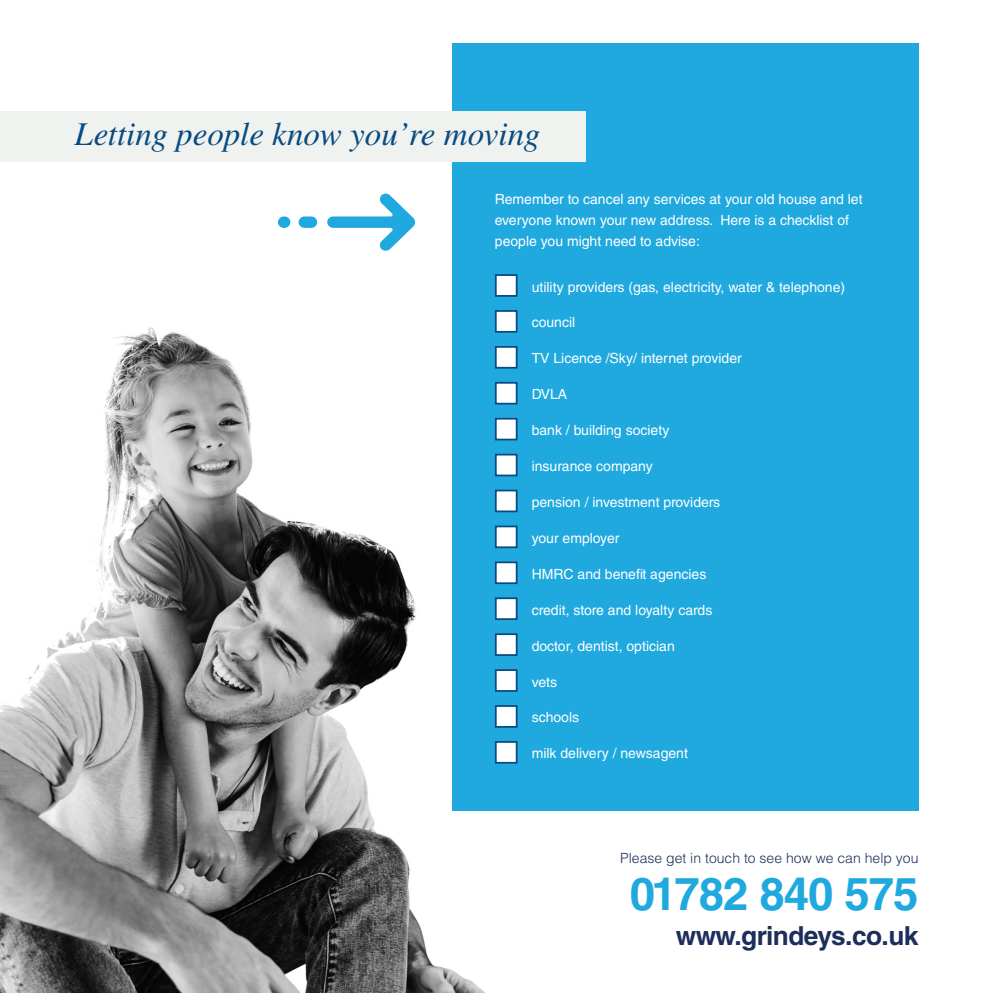
<style>
.page{position:relative;width:993px;height:993px;background:#fff}
.page>*{position:absolute;margin:0;border:0;box-sizing:border-box;transform-origin:0 0}
.t1{font:700 45.5px "Helvetica LT Std";letter-spacing:-.02em;color:#1fa9df}
.t2{font:italic 33.07px "Foundation Roman";color:#084a81}
.t3{font:700 26.25px "Helvetica LT Std";letter-spacing:-.02em;color:#1e2e5b}
.t4{font:14px/21px "Helvetica LT Std";color:#fff}
.t5{font:300 14px "Helvetica LT Std";color:#1e2e5b}
</style>
<div class="page">
<div style="left:452px;top:43px;width:466px;height:768px;background:#1fa9df"></div>
<div style="left:494px;top:274px;width:23px;height:23px;background:#fff;border:2px solid #084a81"></div>
<div style="left:494px;top:310px;width:23px;height:22px;background:#fff;border:2px solid #084a81"></div>
<div style="left:494px;top:346px;width:23px;height:22px;background:#fff;border:2px solid #084a81"></div>
<div style="left:494px;top:382px;width:23px;height:22px;background:#fff;border:2px solid #084a81"></div>
<div style="left:494px;top:417px;width:23px;height:23px;background:#fff;border:2px solid #084a81"></div>
<div style="left:494px;top:453px;width:23px;height:23px;background:#fff;border:2px solid #084a81"></div>
<div style="left:494px;top:489px;width:23px;height:23px;background:#fff;border:2px solid #084a81"></div>
<div style="left:494px;top:525px;width:23px;height:23px;background:#fff;border:2px solid #084a81"></div>
<div style="left:494px;top:561px;width:23px;height:23px;background:#fff;border:2px solid #084a81"></div>
<div style="left:494px;top:597px;width:23px;height:22px;background:#fff;border:2px solid #084a81"></div>
<div style="left:494px;top:633px;width:23px;height:22px;background:#fff;border:2px solid #084a81"></div>
<div style="left:494px;top:669px;width:23px;height:22px;background:#fff;border:2px solid #084a81"></div>
<div style="left:494px;top:705px;width:23px;height:22px;background:#fff;border:2px solid #084a81"></div>
<div style="left:494px;top:740px;width:23px;height:23px;background:#fff;border:2px solid #084a81"></div>
<div style="left:0;top:111px;width:585px;height:51px;background:#eff2ee"></div>
<svg style="left:327px;top:193px;width:88px;height:58px"></svg>
<div style="left:298px;top:216px;width:19px;height:12px;background:#1fa9df;border-radius:6px"></div>
<div style="left:278px;top:216px;width:12px;height:12px;background:#1fa9df;border-radius:6px"></div>
<img style="left:0;top:316px;width:507px;height:676px">
<p class="t2" style="left:74px;top:115px;width:467px">Letting people know you’re moving</p>
<p class="t4" style="left:494px;top:188px;width:369px">Remember to cancel any services at your old house and let everyone known your new address. Here is a checklist of people you might need to advise:</p>
<p class="t4" style="left:531px;top:276px;width:315px">utility providers (gas, electricity, water &amp; telephone)</p>
<p class="t4" style="left:531px;top:312px;width:45px">council</p>
<p class="t4" style="left:531px;top:348px;width:211px">TV Licence /Sky/ internet provider</p>
<p class="t4" style="left:531px;top:383px;width:37px">DVLA</p>
<p class="t4" style="left:531px;top:419px;width:139px">bank / building society</p>
<p class="t4" style="left:531px;top:455px;width:123px">insurance company</p>
<p class="t4" style="left:531px;top:491px;width:190px">pension / investment providers</p>
<p class="t4" style="left:531px;top:527px;width:89px">your employer</p>
<p class="t4" style="left:531px;top:563px;width:176px">HMRC and benefit agencies</p>
<p class="t4" style="left:531px;top:599px;width:182px">credit, store and loyalty cards</p>
<p class="t4" style="left:531px;top:635px;width:144px">doctor, dentist, optician</p>
<p class="t4" style="left:531px;top:671px;width:27px">vets</p>
<p class="t4" style="left:531px;top:706px;width:49px">schools</p>
<p class="t4" style="left:531px;top:742px;width:158px">milk delivery / newsagent</p>
<p class="t5" style="left:620px;top:849px;width:300px">Please get in touch to see how we can help you</p>
<p class="t1" style="left:629px;top:866px;width:290px">01782 840 575</p>
<p class="t3" style="left:675px;top:919px;width:244px">www.grindeys.co.uk</p>
</div>
